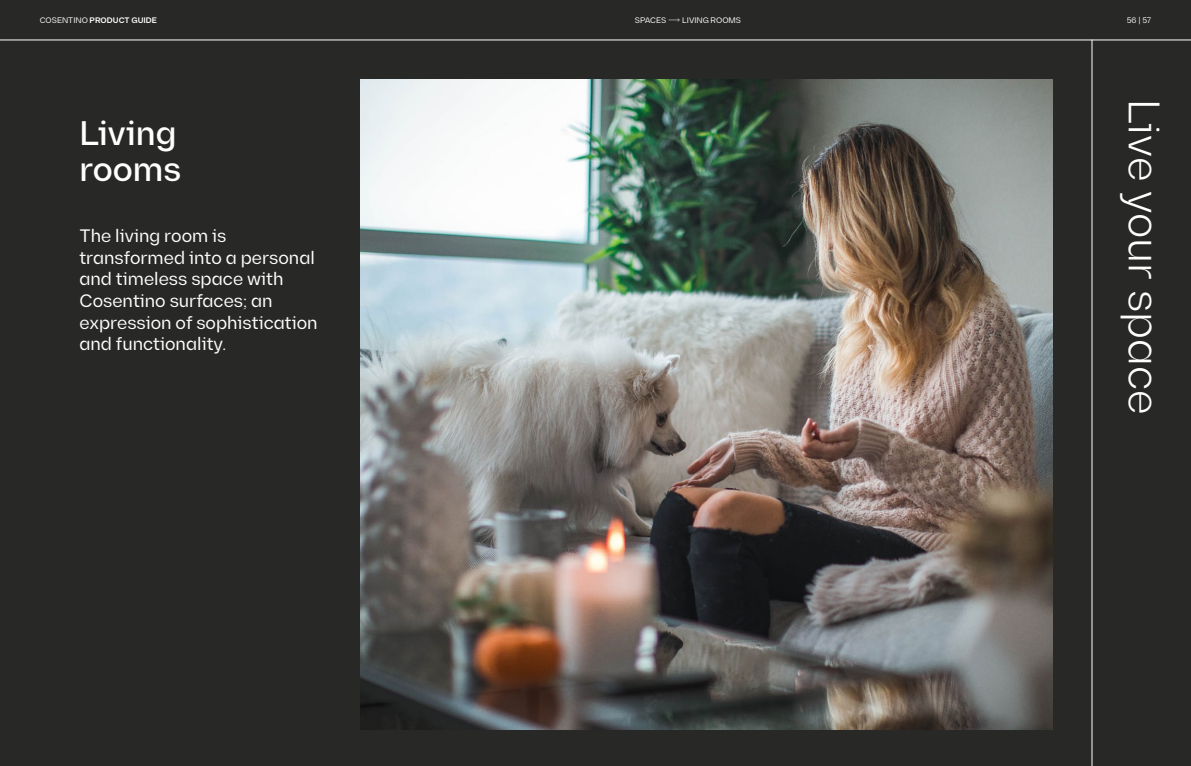
<style>
.page{position:relative;width:1191px;height:766px;background:#fff}
.page>*{position:absolute;margin:0;border:0;box-sizing:border-box;transform-origin:0 0}
.Destacados_-_Gigantes_A{font:300 44px "Diagramm";color:#fff}
.Títulos_Gigantes{font:500 34px/36px "Diagramm";color:#fff}
.Títulos_Gigantes-2{font:18px/21.6px "Diagramm";color:#fff}
.Barra_de_Titulo_pagina{font:8px "Diagramm";color:#fff}
.t1{font:600 8px "Diagramm";color:#fff}
.s1{font-weight:400}
</style>
<div class="page">
<div style="left:0;top:0;width:1191px;height:765px;background:#282827"></div>
<img style="left:360px;top:79px;width:692px;height:650px">
<hr style="left:1091px;top:40px;width:1px;height:725px;background:#fff">
<hr style="left:0;top:40px;width:1191px;height:1px;background:#fff">
<p class="t1" style="left:40px;top:15px;width:119px"><span class="s1">COSENTINO</span> PRODUCT GUIDE</p>
<p class="Barra_de_Titulo_pagina" style="left:1126px;top:15px;width:26px">56 | 57</p>
<p class="Barra_de_Titulo_pagina" style="left:635px;top:15px;width:33px">SPACES</p>
<p class="Barra_de_Titulo_pagina" style="left:682px;top:15px;width:60px">LIVING ROOMS</p>
<p class="Títulos_Gigantes" style="left:79px;top:115px;width:103px">Living rooms</p>
<p class="Títulos_Gigantes-2" style="left:79px;top:225px;width:240px">The living room is transformed into a personal and timeless space with<br>Cosentino surfaces; an expression of sophistication and functionality.</p>
<p class="Destacados_-_Gigantes_A" style="left:1169px;top:99px;width:317px;rotate:90deg">Live your space</p>
</div>
